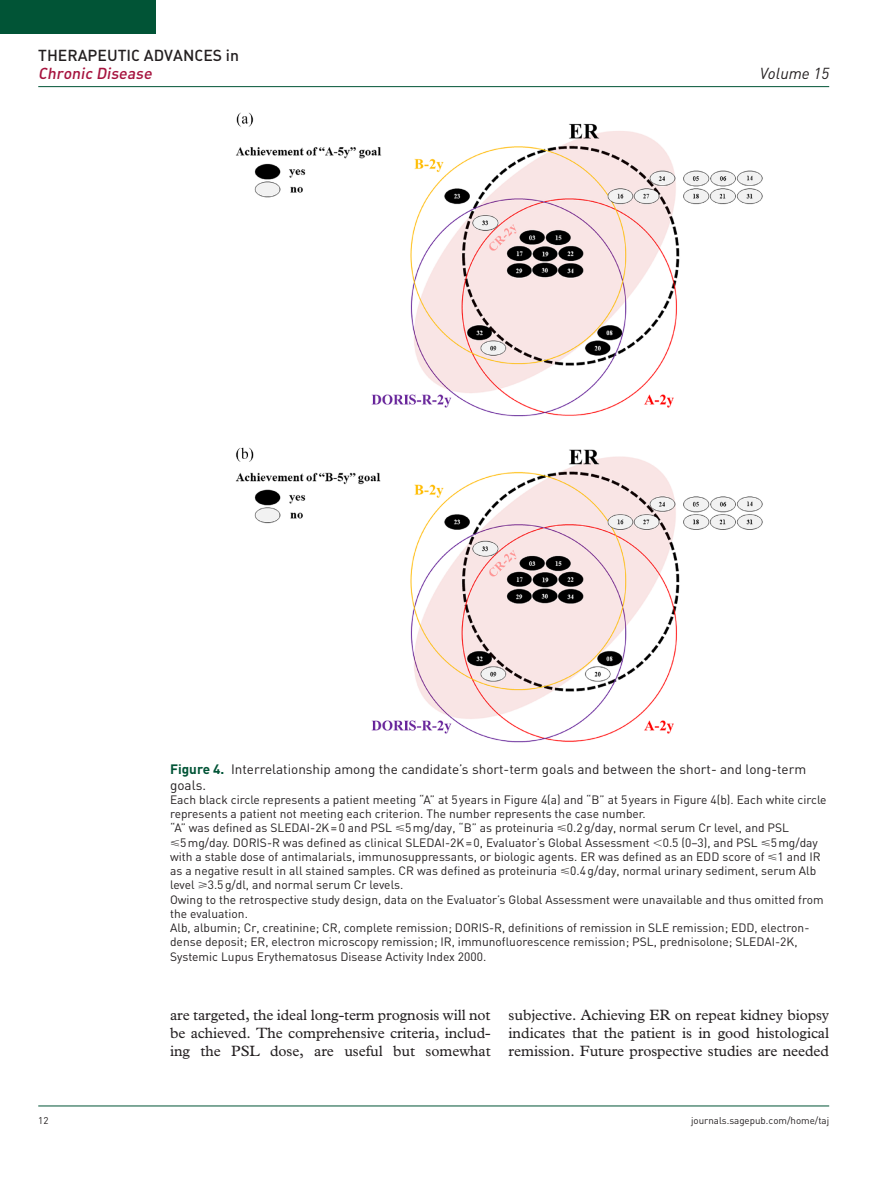
<style>
.page{position:relative;width:893px;height:1191px;background:#fff}
.page>*{position:absolute;margin:0;border:0;box-sizing:border-box;transform-origin:0 0}
.t1{font:15.75px "DIN Medium Alternate";color:#231f20}
.t2{font:italic 15.75px "DIN Medium Alternate";color:#a6133e}
.t3{font:italic 15.75px "DIN";color:#231f20}
.t4{font:15px/18px "Plantin Std";letter-spacing:-.005em;color:#231f20;text-align:justify}
.t5{font:13.5px/15.8px "DIN";color:#231f20}
.t6{font:12px/14.2px "DIN";color:#231f20}
.t7{font:9.75px "DIN";color:#231f20}
.s1{font-weight:700;color:#015436}
</style>
<div class="page">
<hr style="left:38px;top:86px;width:791px;height:1px;background:#015436">
<hr style="left:38px;top:1105px;width:791px;height:1px;background:#015436">
<div style="left:0;top:0;width:155px;height:34px;background:#015436"></div>
<img style="left:235px;top:112px;width:528px;height:631px">
<h1 class="t1" style="left:38px;top:45px;width:202px">THERAPEUTIC ADVANCES IN</h1>
<h1 class="t2" style="left:38px;top:63px;width:118px">Chronic Disease</h1>
<h1 class="t3" style="left:760px;top:63px;width:71px">Volume 15</h1>
<p class="t5" style="left:170px;top:761px;width:638px"><span class="s1">Figure 4.</span> Interrelationship among the candidate’s short-term goals and between the short- and long-term goals.</p>
<p class="t6" style="left:170px;top:792px;width:658px">Each black circle represents a patient meeting “A” at 5years in Figure 4(a) and “B” at 5years in Figure 4(b). Each white circle represents a patient not meeting each criterion. The number represents the case number.<br>“A” was defined as SLEDAI-2K=0 and PSL ⩽5mg/day, “B” as proteinuria ⩽0.2g/day, normal serum Cr level, and PSL ⩽5mg/day. DORIS-R was defined as clinical SLEDAI-2K=0, Evaluator’s Global Assessment 0.5 (0–3), and PSL ⩽5mg/day with a stable dose of antimalarials, immunosuppressants, or biologic agents. ER was defined as an EDD score of ⩽1 and IR as a negative result in all stained samples. CR was defined as proteinuria ⩽0.4g/day, normal urinary sediment, serum Alb level ⩾3.5g/dl, and normal serum Cr levels.<br>Owing to the retrospective study design, data on the Evaluator’s Global Assessment were unavailable and thus omitted from the evaluation.<br>Alb, albumin; Cr, creatinine; CR, complete remission; DORIS-R, definitions of remission in SLE remission; EDD, electron&shy;dense deposit; ER, electron microscopy remission; IR, immunofluorescence remission; PSL, prednisolone; SLEDAI-2K, Systemic Lupus Erythematosus Disease Activity Index 2000.</p>
<p class="t4" style="left:170px;top:1006px;width:322px">are targeted, the ideal long-term prognosis will not be achieved. The comprehensive criteria, includ&shy;ing the PSL dose, are useful but somewhat</p>
<p class="t4" style="left:509px;top:1006px;width:322px">subjective. Achieving ER on repeat kidney biopsy indicates that the patient is in good histological remission. Future prospective studies are needed</p>
<p class="t7" style="left:38px;top:1114px;width:12px">12</p>
<p class="t7" style="left:691px;top:1114px;width:140px">journals.sagepub.com/home/taj</p>
</div>
